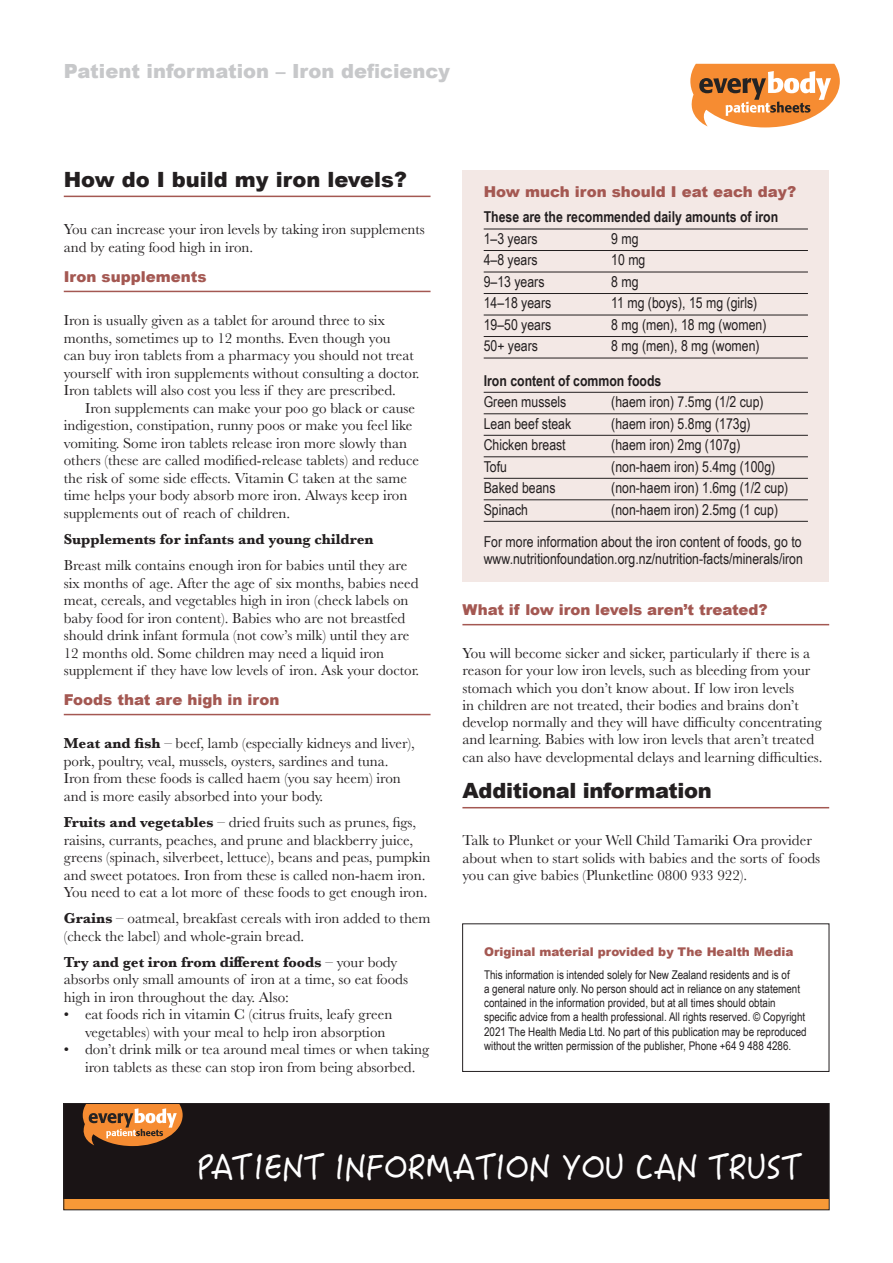
<style>
.page{position:relative;width:893px;height:1263px;background:#fff}
.page>*{position:absolute;margin:0;border:0;box-sizing:border-box;transform-origin:0 0}
.t1{font:32.7px "Hanzi Pen SC W5";color:#fff}
.t2{font:900 21px "Arial";letter-spacing:-.015em;color:#231f20}
.t3{font:900 19.5px "Arial";color:#c7c8ca}
.t4{font:15px/17.5px "Baskerville";color:#231f20}
.t5{font:15px/32.1px "Arial Narrow";color:#231f20}
.t6{font:900 15px "Arial";color:#a45852}
.t7{font:700 15px "Arial Narrow";color:#231f20}
.t8{font:700 15px "Baskerville";color:#231f20}
.t9{font:12px/14.2px "Arial Narrow";color:#231f20}
.t10{font:900 12px "Arial";color:#a45852}
.s1{font-weight:700}
</style>
<div class="page">
<div style="left:462px;top:170px;width:367px;height:411px;background:#f3e8e5"></div>
<svg style="left:690px;top:64px;width:150px;height:63px"></svg>
<hr style="left:484px;top:229px;width:324px;height:1px;background:#231f20">
<hr style="left:484px;top:250px;width:324px;height:1px;background:#231f20">
<hr style="left:484px;top:272px;width:324px;height:1px;background:#231f20">
<hr style="left:484px;top:293px;width:324px;height:1px;background:#231f20">
<hr style="left:484px;top:315px;width:324px;height:1px;background:#231f20">
<hr style="left:484px;top:336px;width:324px;height:1px;background:#231f20">
<hr style="left:484px;top:358px;width:324px;height:1px;background:#231f20">
<hr style="left:484px;top:392px;width:324px;height:1px;background:#231f20">
<hr style="left:484px;top:413px;width:324px;height:1px;background:#231f20">
<hr style="left:484px;top:435px;width:324px;height:1px;background:#231f20">
<hr style="left:484px;top:456px;width:324px;height:1px;background:#231f20">
<hr style="left:484px;top:478px;width:324px;height:1px;background:#231f20">
<hr style="left:484px;top:499px;width:324px;height:1px;background:#231f20">
<hr style="left:484px;top:521px;width:324px;height:1px;background:#231f20">
<hr style="left:462px;top:624px;width:367px;height:1px;background:#a45852">
<hr style="left:462px;top:807px;width:367px;height:1px;background:#a45852">
<hr style="left:64px;top:196px;width:367px;height:1px;background:#a45852">
<hr style="left:64px;top:291px;width:367px;height:1px;background:#a45852">
<hr style="left:64px;top:714px;width:367px;height:1px;background:#a45852">
<div style="left:64px;top:1103px;width:765px;height:107px;background:#1a1415"></div>
<div style="left:64px;top:1199px;width:765px;height:11px;background:#f79937"></div>
<svg style="left:83px;top:1105px;width:100px;height:41px"></svg>
<div style="left:64px;top:1103px;width:765px;height:107px;border:1px solid #231f20"></div>
<h3 class="t3" style="left:64px;top:57px;width:388px">Patient information – Iron deficiency</h3>
<h2 class="t2" style="left:64px;top:164px;width:345px">How do I build my iron levels?</h2>
<p class="t4" style="left:64px;top:221px;width:363px">You can increase your iron levels by taking iron supplements and by eating food high in iron.</p>
<p class="t6" style="left:64px;top:266px;width:144px">Iron supplements</p>
<p class="t4" style="left:64px;top:312px;width:357px">Iron is usually given as a tablet for around three to six months, sometimes up to 12 months. Even though you<br>can buy iron tablets from a pharmacy you should not treat yourself with iron supplements without consulting a doctor.<br>Iron tablets will also cost you less if they are prescribed.</p>
<p class="t4" style="left:64px;top:399px;width:357px;text-indent:21px">Iron supplements can make your poo go black or cause indigestion, constipation, runny poos or make you feel like vomiting. Some iron tablets release iron more slowly than others (these are called modified-release tablets) and reduce the risk of some side effects. Vitamin C taken at the same time helps your body absorb more iron. Always keep iron supplements out of reach of children.</p>
<p class="t8" style="left:64px;top:529px;width:311px">Supplements for infants and young children</p>
<p class="t4" style="left:64px;top:557px;width:357px">Breast milk contains enough iron for babies until they are six months of age. After the age of six months, babies need meat, cereals, and vegetables high in iron (check labels on baby food for iron content). Babies who are not breastfed should drink infant formula (not cow’s milk) until they are 12 months old. Some children may need a liquid iron supplement if they have low levels of iron. Ask your doctor.</p>
<p class="t6" style="left:64px;top:689px;width:217px">Foods that are high in iron</p>
<p class="t4" style="left:64px;top:735px;width:353px"><span class="s1">Meat and fish</span> – beef, lamb (especially kidneys and liver), pork, poultry, veal, mussels, oysters, sardines and tuna.<br>Iron from these foods is called haem (you say heem) iron and is more easily absorbed into your body.</p>
<p class="t4" style="left:64px;top:814px;width:368px"><span class="s1">Fruits and vegetables</span> – dried fruits such as prunes, figs, raisins, currants, peaches, and prune and blackberry juice, greens (spinach, silverbeet, lettuce), beans and peas, pumpkin and sweet potatoes. Iron from these is called non-haem iron.<br>You need to eat a lot more of these foods to get enough iron.</p>
<p class="t4" style="left:64px;top:910px;width:368px"><span class="s1">Grains</span> – oatmeal, breakfast cereals with iron added to them (check the label) and whole-grain bread.</p>
<p class="t4" style="left:64px;top:953px;width:346px"><span class="s1">Try and get iron from different foods</span> – your body absorbs only small amounts of iron at a time, so eat foods high in iron throughout the day. Also:</p>
<p class="t4" style="left:85px;top:1006px;width:309px;text-indent:-21px">• eat foods rich in vitamin C (citrus fruits, leafy green vegetables) with your meal to help iron absorption</p>
<p class="t4" style="left:64px;top:1041px;width:367px;text-align:center">• don’t drink milk or tea around meal times or when taking iron tablets as these can stop iron from being absorbed.</p>
<p class="t6" style="left:484px;top:180px;width:314px">How much iron should I eat each day?</p>
<p class="t7" style="left:484px;top:206px;width:296px">These are the recommended daily amounts of iron</p>
<p class="t5" style="left:484px;top:222px;width:56px">1–3 years</p>
<p class="t5" style="left:611px;top:222px;width:29px">9 mg</p>
<p class="t5" style="left:484px;top:244px;width:56px">4–8 years</p>
<p class="t5" style="left:611px;top:244px;width:36px">10 mg</p>
<p class="t5" style="left:484px;top:265px;width:62px">9–13 years</p>
<p class="t5" style="left:611px;top:265px;width:29px">8 mg</p>
<p class="t5" style="left:484px;top:286px;width:69px">14–18 years</p>
<p class="t5" style="left:611px;top:286px;width:148px">11 mg (boys), 15 mg (girls)</p>
<p class="t5" style="left:484px;top:308px;width:69px">19–50 years</p>
<p class="t5" style="left:611px;top:308px;width:157px">8 mg (men), 18 mg (women)</p>
<p class="t5" style="left:484px;top:329px;width:56px">50+ years</p>
<p class="t5" style="left:611px;top:329px;width:150px">8 mg (men), 8 mg (women)</p>
<p class="t7" style="left:484px;top:369px;width:179px">Iron content of common foods</p>
<p class="t5" style="left:484px;top:385px;width:84px">Green mussels</p>
<p class="t5" style="left:611px;top:385px;width:154px">(haem iron) 7.5mg (1/2 cup)</p>
<p class="t5" style="left:484px;top:407px;width:89px">Lean beef steak</p>
<p class="t5" style="left:611px;top:407px;width:141px">(haem iron) 5.8mg (173g)</p>
<p class="t5" style="left:484px;top:428px;width:84px">Chicken breast</p>
<p class="t5" style="left:611px;top:428px;width:131px">(haem iron) 2mg (107g)</p>
<p class="t5" style="left:484px;top:450px;width:25px">Tofu</p>
<p class="t5" style="left:611px;top:450px;width:166px">(non-haem iron) 5.4mg (100g)</p>
<p class="t5" style="left:484px;top:471px;width:73px">Baked beans</p>
<p class="t5" style="left:611px;top:471px;width:179px">(non-haem iron) 1.6mg (1/2 cup)</p>
<p class="t5" style="left:484px;top:493px;width:46px">Spinach</p>
<p class="t5" style="left:484px;top:493px;width:319px;text-indent:128px">(non-haem iron) 2.5mg (1 cup)<br>For more information about the iron content of foods, go to</p>
<p class="t5" style="left:484px;top:542px;width:321px">www.nutritionfoundation.org.nz/nutrition-facts/minerals/iron</p>
<p class="t6" style="left:462px;top:599px;width:307px">What if low iron levels aren’t treated?</p>
<p class="t4" style="left:462px;top:645px;width:361px">You will become sicker and sicker, particularly if there is a reason for your low iron levels, such as bleeding from your stomach which you don’t know about. If low iron levels<br>in children are not treated, their bodies and brains don’t develop normally and they will have difficulty concentrating and learning. Babies with low iron levels that aren’t treated can also have developmental delays and learning difficulties.</p>
<h2 class="t2" style="left:462px;top:776px;width:251px">Additional information</h2>
<p class="t4" style="left:462px;top:832px;width:359px">Talk to Plunket or your Well Child Tamariki Ora provider about when to start solids with babies and the sorts of foods you can give babies (Plunketline 0800 933 922).</p>
<p class="t10" style="left:484px;top:943px;width:311px">Original material provided by The Health Media</p>
<p class="t9" style="left:484px;top:967px;width:324px">This information is intended solely for New Zealand residents and is of<br>a general nature only. No person should act in reliance on any statement contained in the information provided, but at all times should obtain specific advice from a health professional. All rights reserved. © Copyright 2021 The Health Media Ltd. No part of this publication may be reproduced without the written permission of the publisher, Phone +64 9 488 4286.</p>
<h1 class="t1" style="left:197px;top:1146px;width:606px">PATIENT INFORMATION YOU CAN TRUST</h1>
</div>
